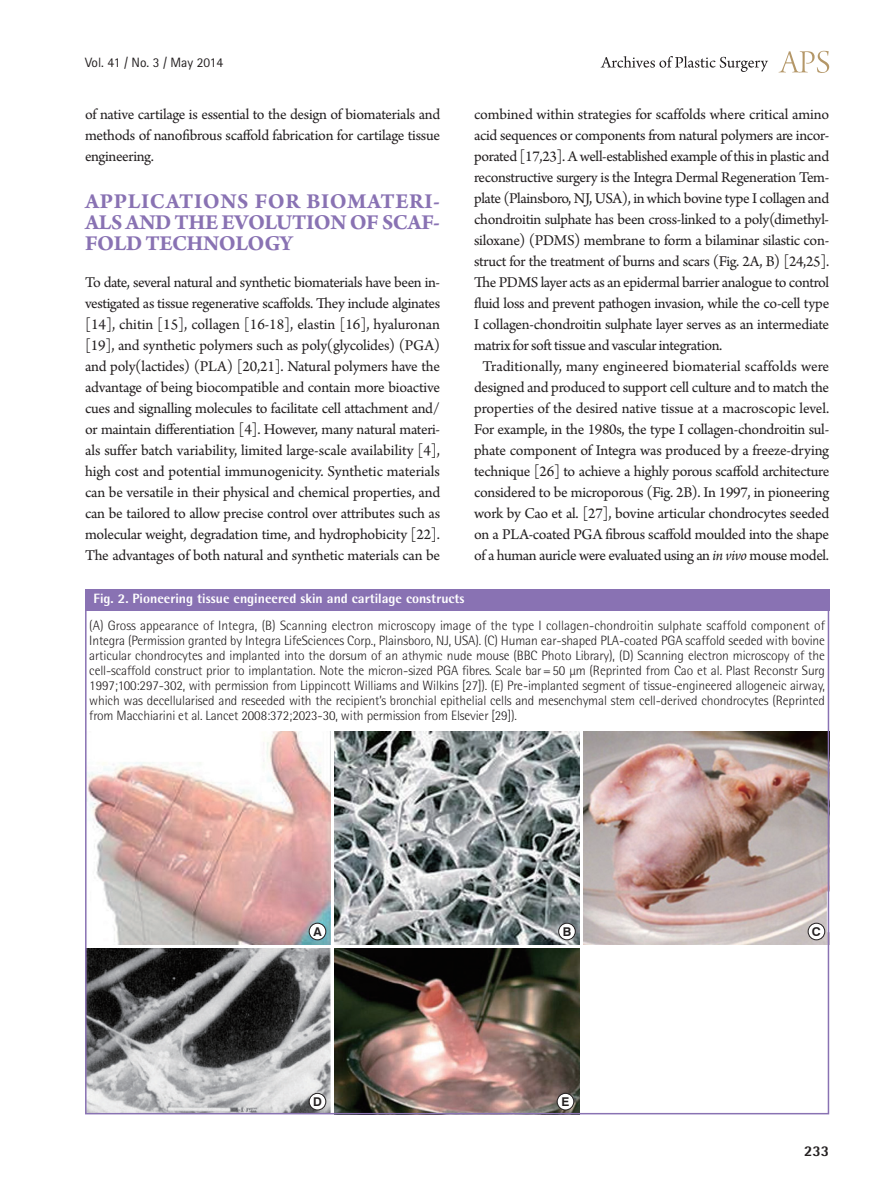
<style>
.page{position:relative;width:893px;height:1191px;background:#fff}
.page>*{position:absolute;margin:0;border:0;box-sizing:border-box;transform-origin:0 0}
.대제목{font:700 22.5px/21px "Arno Pro";letter-spacing:-.02em;color:#8972b3;text-align:justify}
.본문_성형{font:15.75px/21px "Arno Pro";letter-spacing:-.02em;color:#231f20;text-align:justify}
.t1{font:800 15px "Rotis Semi Sans Std";color:#231f20}
.그림__표-설명_light{font:300 13.5px/15px "Rotis Semi Sans Std";letter-spacing:-.01em;color:#231f20;text-align:justify}
.표_그림_제목_볼드{font:800 13.5px "Rotis Semi Sans Std";color:#fff}
.권_호_월{font:13.5px "Rotis Sans Serif Std";color:#231f20}
.t2{font:700 12.15px "Swiss 721 BT";color:#231f20}
.s1{font-style:italic}
</style>
<div class="page">
<svg style="left:779px;top:51px;width:50px;height:22px"></svg>
<svg style="left:601px;top:56px;width:167px;height:16px"></svg>
<img style="left:88px;top:731px;width:242px;height:213px">
<div style="left:309px;top:923px;width:17px;height:16px;background:#fff;border-radius:50%"></div>
<div style="left:309px;top:923px;width:17px;height:17px;border:1px solid #231f20;border-radius:50%"></div>
<div style="left:85px;top:589px;width:744px;height:21px;background:#8972b3"></div>
<img style="left:584px;top:731px;width:242px;height:213px">
<img style="left:334px;top:731px;width:246px;height:213px">
<div style="left:559px;top:923px;width:16px;height:16px;background:#fff;border-radius:50%"></div>
<div style="left:558px;top:923px;width:17px;height:17px;border:1px solid #231f20;border-radius:50%"></div>
<div style="left:808px;top:923px;width:17px;height:16px;background:#fff;border-radius:50%"></div>
<div style="left:808px;top:923px;width:17px;height:17px;border:1px solid #231f20;border-radius:50%"></div>
<img style="left:88px;top:948px;width:242px;height:163px">
<img style="left:334px;top:948px;width:246px;height:163px">
<div style="left:309px;top:1093px;width:17px;height:17px;background:#fff;border-radius:50%"></div>
<div style="left:309px;top:1093px;width:17px;height:17px;border:1px solid #231f20;border-radius:50%"></div>
<div style="left:557px;top:1093px;width:17px;height:17px;background:#fff;border-radius:50%"></div>
<div style="left:557px;top:1093px;width:17px;height:17px;border:1px solid #231f20;border-radius:50%"></div>
<p class="권_호_월" style="left:85px;top:54px;width:140px">Vol. 41 / No. 3 / May 2014</p>
<p class="본문_성형" style="left:85px;top:105px;width:357px">of native cartilage is essential to the design of biomaterials and methods of nanofibrous scaffold fabrication for cartilage tissue engineering.</p>
<p class="대제목" style="left:85px;top:192px;width:357px">APPLICATIONS FOR BIOMATERI-ALS AND THE EVOLUTION OF SCAF-FOLD TECHNOLOGY</p>
<p class="본문_성형" style="left:85px;top:273px;width:357px">To date, several natural and synthetic biomaterials have been in&shy;vestigated as tissue regenerative scaffolds. They include alginates [14], chitin [15], collagen [16-18], elastin [16], hyaluronan [19], and synthetic polymers such as poly(glycolides) (PGA) and poly(lactides) (PLA) [20,21]. Natural polymers have the advantage of being biocompatible and contain more bioactive cues and signalling molecules to facilitate cell attachment and/ or maintain differentiation [4]. However, many natural materi&shy;als suffer batch variability, limited large-scale availability [4], high cost and potential immunogenicity. Synthetic materials can be versatile in their physical and chemical properties, and can be tailored to allow precise control over attributes such as molecular weight, degradation time, and hydrophobicity [22].<br>The advantages of both natural and synthetic materials can be</p>
<p class="본문_성형" style="left:474px;top:105px;width:357px">combined within strategies for scaffolds where critical amino acid sequences or components from natural polymers are incor&shy;porated [17,23]. A well-established example of this in plastic and reconstructive surgery is the Integra Dermal Regeneration Tem&shy;plate (Plainsboro, NJ, USA), in which bovine type I collagen and chondroitin sulphate has been cross-linked to a poly(dimethyl&shy;siloxane) (PDMS) membrane to form a bilaminar silastic con&shy;struct for the treatment of burns and scars (Fig. 2A, B) [24,25].<br>The PDMS layer acts as an epidermal barrier analogue to control fluid loss and prevent pathogen invasion, while the co-cell type I collagen-chondroitin sulphate layer serves as an intermediate matrix for soft tissue and vascular integration.</p>
<p class="본문_성형" style="left:474px;top:357px;width:357px;text-align:center">Traditionally, many engineered biomaterial scaffolds were designed and produced to support cell culture and to match the properties of the desired native tissue at a macroscopic level.<br>For example, in the 1980s, the type I collagen-chondroitin sul&shy;phate component of Integra was produced by a freeze-drying technique [26] to achieve a highly porous scaffold architecture considered to be microporous (Fig. 2B). In 1997, in pioneering work by Cao et al. [27], bovine articular chondrocytes seeded on a PLA-coated PGA fibrous scaffold moulded into the shape of a human auricle were evaluated using an <span class="s1">in vivo</span> mouse model.</p>
<p class="표_그림_제목_볼드" style="left:94px;top:590px;width:373px">Fig. 2. Pioneering tissue engineered skin and cartilage constructs</p>
<p class="그림__표-설명_light" style="left:89px;top:617px;width:737px">(A) Gross appearance of Integra, (B) Scanning electron microscopy image of the type I collagen-chondroitin sulphate scaffold component of Integra (Permission granted by Integra LifeSciences Corp., Plainsboro, NJ, USA). (C) Human ear-shaped PLA-coated PGA scaffold seeded with bovine articular chondrocytes and implanted into the dorsum of an athymic nude mouse (BBC Photo Library), (D) Scanning electron microscopy of the cell-scaffold construct prior to implantation. Note the micron-sized PGA fibres. Scale bar=50 µm (Reprinted from Cao et al. Plast Reconstr Surg 1997;100:297-302, with permission from Lippincott Williams and Wilkins [27]). (E) Pre-implanted segment of tissue-engineered allogeneic airway, which was decellularised and reseeded with the recipient’s bronchial epithelial cells and mesenchymal stem cell-derived chondrocytes (Reprinted from Macchiarini et al. Lancet 2008:372;2023-30, with permission from Elsevier [29]).</p>
<p class="t2" style="left:313px;top:924px;width:10px">A</p>
<p class="t2" style="left:563px;top:924px;width:10px">B</p>
<p class="t2" style="left:812px;top:924px;width:10px">C</p>
<p class="t2" style="left:313px;top:1094px;width:10px">D</p>
<p class="t2" style="left:561px;top:1094px;width:9px">E</p>
<p class="t1" style="left:804px;top:1141px;width:27px">233</p>
</div>
